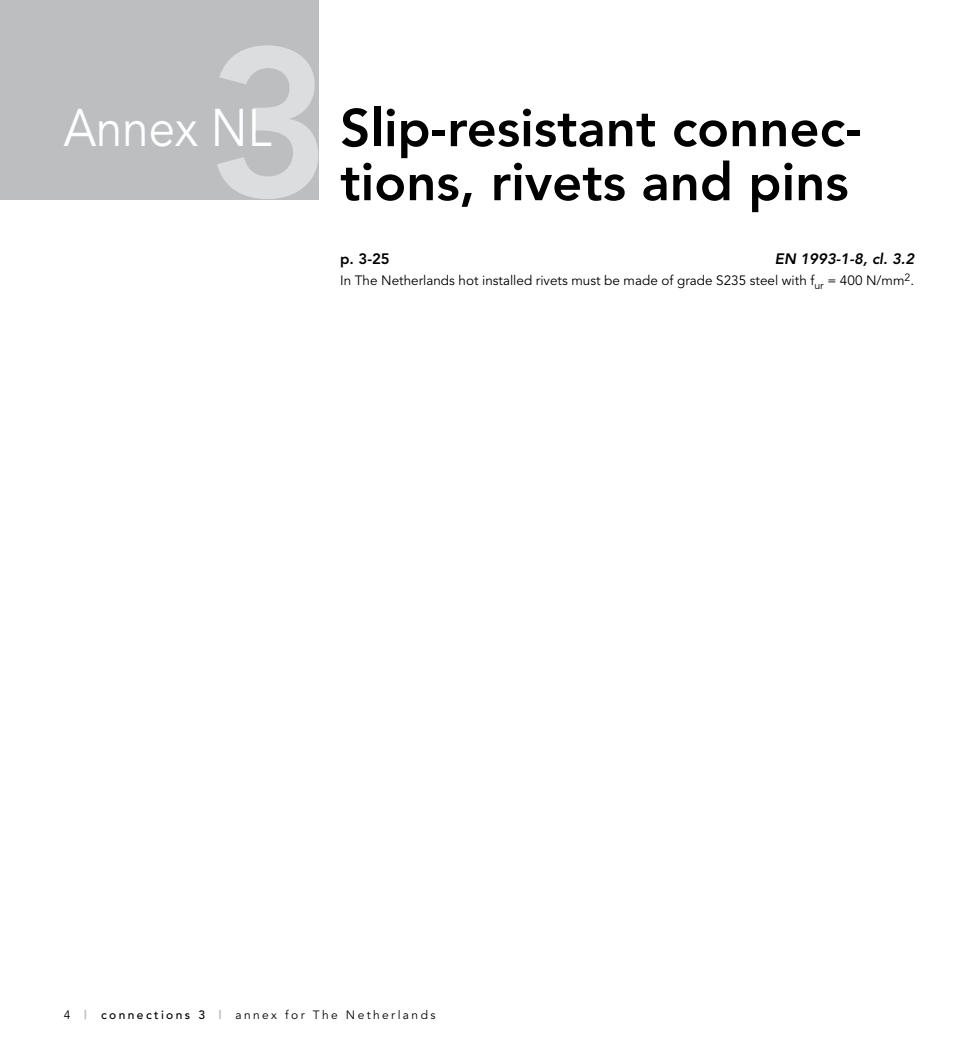
<style>
.page{position:relative;width:978px;height:1063px;background:#fff}
.page>*{position:absolute;margin:0;border:0;box-sizing:border-box;transform-origin:0 0}
.t1{font:800 52.5px/54px "Avenir";color:#000;text-align:right}
.t2{font:52.5px "Avenir";color:#fff;scale:.9 1}
.t3{font:italic 800 15px "Avenir";color:#000}
.t4{font:800 15px "Avenir";color:#000}
.t5{font:13.5px "Avenir";color:#000}
.t6{font:12px "Avenir";letter-spacing:.2em;color:#000}
.s1{font-weight:400;color:#e6e7e8}
.s2{font-weight:900;color:#bcbec0}
.s3{font-weight:500}
</style>
<div class="page">
<div style="left:0;top:0;width:318px;height:199px;background:#bcbec0"></div>
<svg style="left:217px;top:45px;width:101px;height:154px"></svg>
<h1 class="t1" style="left:88px;top:101px;width:775px"><span class="s1">A nex NL</span> Slip-resistant connec&shy;tions, rivets and pins</h1>
<h1 class="t2" style="left:64px;top:98px;width:232px">Annex NL</h1>
<p class="t4" style="left:340px;top:250px;width:51px">p. 3-25</p>
<p class="t3" style="left:775px;top:250px;width:141px">EN 1993-1-8, cl. 3.2</p>
<p class="t5" style="left:340px;top:273px;width:576px">In The Netherlands hot installed rivets must be made of grade S235 steel with f<sub>ur</sub> = 400 N/mm<sup>2</sup>.</p>
<p class="t6" style="left:64px;top:1007px;width:373px">4 <span class="s2">|</span> <span class="s3">connections 3</span> <span class="s2">|</span> annex for The Netherlands</p>
</div>
